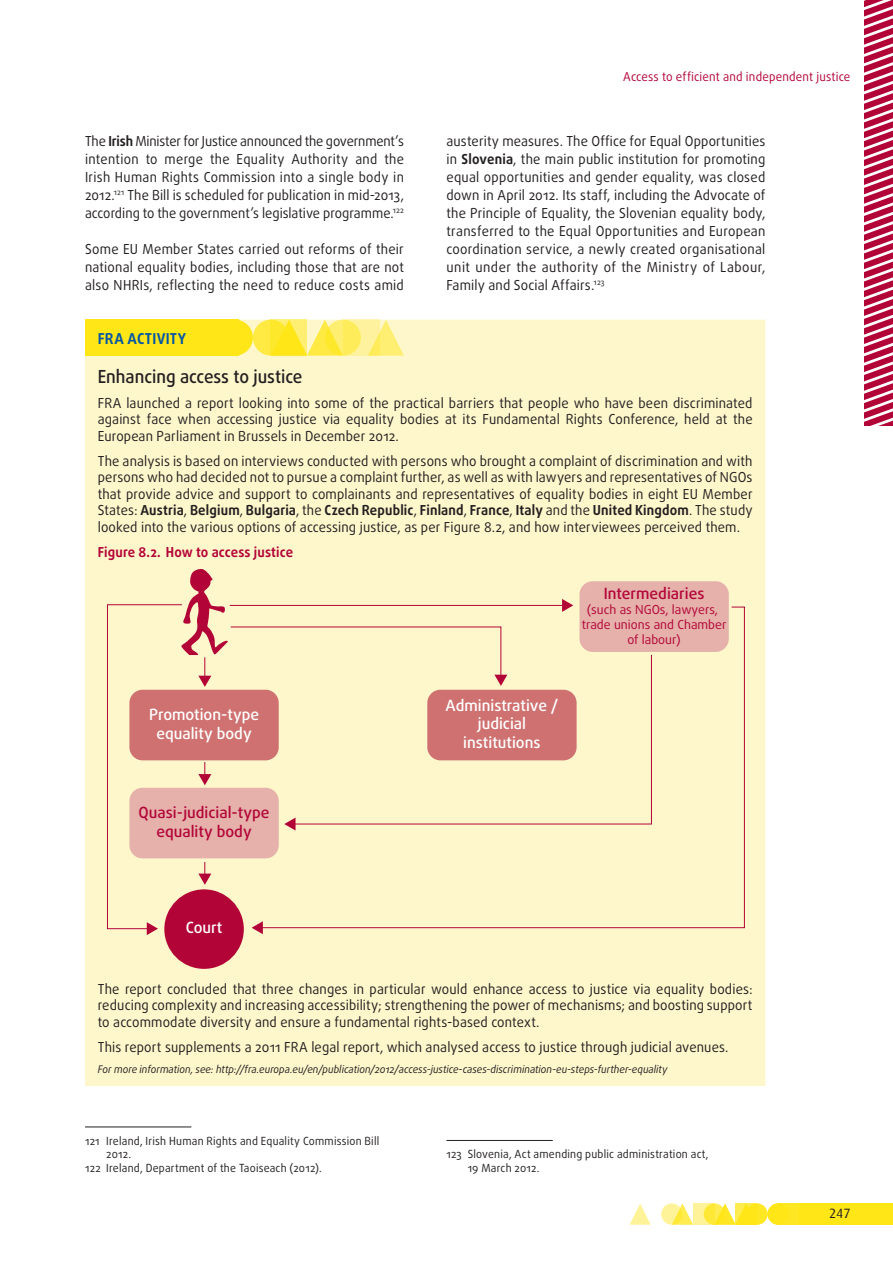
<style>
.page{position:relative;width:893px;height:1263px;background:#fff}
.page>*{position:absolute;margin:0;border:0;box-sizing:border-box;transform-origin:0 0}
.FRA_ACTIVITY_title{font:500 18px "Daxline Pro";color:#231f20;scale:.95 1}
.t1{font:500 15.45px/18.6px "Daxline Pro";color:#fff;text-align:center}
.t2{font:500 15.45px/18.6px "Daxline Pro";color:#b30437;text-align:center}
.t3{font:700 15px "Daxline Pro";letter-spacing:.025em;color:#0155a5;scale:.95 1}
.FRA_ACTIVITY_body{font:13.8px/18px "Daxline Pro";letter-spacing:.01em;color:#231f20;text-align:justify;scale:.95 1}
.body{font:13.8px/18px "Daxline Pro";letter-spacing:.005em;color:#231f20;text-align:justify;scale:.94 1}
.body-2{font:13.8px/18px "Daxline Pro";letter-spacing:.005em;color:#231f20;text-align:justify;scale:.95 1}
.figure_title{font:700 13.8px "Daxline Pro";letter-spacing:.01em;color:#b30437;scale:.95 1}
.t4{font:13.5px "Dax";color:#231f20}
.t5{font:12.45px/14.9px "Daxline Pro";color:#b30437;text-align:center}
.t6{font:12.3px "Daxline Pro";letter-spacing:.015em;color:#b30437;scale:.95 1}
.footnote_caption{font:11.25px/13.5px "Daxline Pro";letter-spacing:.02em;color:#231f20;scale:.95 1}
.FRA_ACTIVITY_more_in{font:italic 10.5px "Daxline Pro";color:#231f20;scale:.95 1}
.s1{font-weight:700}
</style>
<div class="page">
<div style="left:799px;top:1203px;width:94px;height:22px;background:#ffe616"></div>
<div style="left:746px;top:1203px;width:21px;height:22px;background:#ffe724;border-radius:50%"></div>
<div style="left:778px;top:1203px;width:21px;height:22px;background:#ffe724"></div>
<svg style="left:675px;top:1203px;width:18px;height:22px"></svg>
<svg style="left:629px;top:1203px;width:22px;height:22px"></svg>
<div style="left:767px;top:1203px;width:22px;height:22px;background:#ffe616;border-radius:50%"></div>
<svg style="left:718px;top:1203px;width:18px;height:22px"></svg>
<svg style="left:704px;top:1203px;width:21px;height:22px"></svg>
<svg style="left:661px;top:1203px;width:21px;height:22px"></svg>
<svg style="left:736px;top:1203px;width:21px;height:22px"></svg>
<svg style="left:693px;top:1203px;width:21px;height:22px"></svg>
<svg style="left:864px;top:0;width:29px;height:425px"></svg>
<hr style="left:85px;top:1126px;width:106px;height:1px;background:#231f20">
<hr style="left:446px;top:1140px;width:107px;height:1px;background:#231f20">
<div style="left:85px;top:320px;width:680px;height:766px;background:#fef7cc"></div>
<div style="left:253px;top:320px;width:36px;height:36px;background:linear-gradient(to bottom,#feea42,#feea46);border-radius:50%"></div>
<div style="left:85px;top:320px;width:153px;height:36px;background:#ffe616"></div>
<svg style="left:379px;top:320px;width:25px;height:36px"></svg>
<div style="left:217px;top:320px;width:36px;height:36px;background:#ffe616;border-radius:50%"></div>
<svg style="left:307px;top:320px;width:32px;height:36px"></svg>
<svg style="left:325px;top:320px;width:36px;height:36px"></svg>
<svg style="left:271px;top:320px;width:36px;height:36px"></svg>
<svg style="left:343px;top:320px;width:36px;height:36px"></svg>
<div style="left:579px;top:581px;width:150px;height:71px;background:#e5b1aa;border-radius:13px"></div>
<div style="left:164px;top:889px;width:80px;height:80px;background:#b30437;border-radius:50%"></div>
<hr style="left:230px;top:605px;width:334px;height:1px;background:#b30437">
<svg style="left:562px;top:599px;width:11px;height:7px"></svg>
<svg style="left:507px;top:606px;width:238px;height:322px;background:#f7e5c1"></svg>
<svg style="left:107px;top:568px;width:400px;height:367px;background:#f3d7b8"></svg>
<p class="body" style="left:85px;top:132px;width:341px">The <span class="s1">Irish</span> Minister for Justice announced the government’s intention to merge the Equality Authority and the Irish Human Rights Commission into a single body in 2012.<sup>121</sup> The Bill is scheduled for publication in mid-2013, according to the government’s legislative programme.<sup>122</sup></p>
<p class="body-2" style="left:85px;top:240px;width:337px">Some EU Member States carried out reforms of their national equality bodies, including those that are not also NHRIs, reflecting the need to reduce costs amid</p>
<p class="t6" style="left:623px;top:68px;width:241px">Access to efficient and independent justice</p>
<p class="FRA_ACTIVITY_body" style="left:446px;top:132px;width:337px">austerity measures. The Office for Equal Opportunities in <span class="s1">Slovenia</span>, the main public institution for promoting equal opportunities and gender equality, was closed down in April 2012. Its staff, including the Advocate of the Principle of Equality, the Slovenian equality body, transferred to the Equal Opportunities and European coordination service, a newly created organisational unit under the authority of the Ministry of Labour, Family and Social Affairs.<sup>123</sup></p>
<p class="t3" style="left:98px;top:328px;width:94px">FRA ACTIVITY</p>
<p class="FRA_ACTIVITY_title" style="left:98px;top:364px;width:217px">Enhancing access to justice</p>
<p class="FRA_ACTIVITY_body" style="left:98px;top:394px;width:691px;line-height:16.5px">FRA launched a report looking into some of the practical barriers that people who have been discriminated against face when accessing justice via equality bodies at its Fundamental Rights Conference, held at the European Parliament in Brussels in December 2012.</p>
<p class="FRA_ACTIVITY_body" style="left:98px;top:453px;width:691px;line-height:16.5px">The analysis is based on interviews conducted with persons who brought a complaint of discrimination and with persons who had decided not to pursue a complaint further, as well as with lawyers and representatives of NGOs that provide advice and support to complainants and representatives of equality bodies in eight EU Member States: <span class="s1">Austria</span>, <span class="s1">Belgium</span>, <span class="s1">Bulgaria</span>, the <span class="s1">Czech Republic</span>, <span class="s1">Finland</span>, <span class="s1">France</span>, <span class="s1">Italy</span> and the <span class="s1">United Kingdom</span>. The study looked into the various options of accessing justice, as per Figure 8.2, and how interviewees perceived them.</p>
<p class="figure_title" style="left:98px;top:543px;width:207px">Figure 8.2. How to access justice</p>
<p class="t2" style="left:604px;top:584px;width:102px">Intermediaries</p>
<p class="t5" style="left:582px;top:602px;width:146px">(such as NGOs, lawyers, trade unions and Chamber of labour)</p>
<p class="t1" style="left:149px;top:705px;width:112px">Promotion-type equality body</p>
<p class="t2" style="left:139px;top:803px;width:132px">Quasi-judicial-type equality body</p>
<p class="t1" style="left:186px;top:918px;width:38px">Court</p>
<p class="t1" style="left:445px;top:696px;width:114px">Administrative / judicial institutions</p>
<p class="FRA_ACTIVITY_body" style="left:98px;top:981px;width:691px;line-height:16.5px">The report concluded that three changes in particular would enhance access to justice via equality bodies: reducing complexity and increasing accessibility; strengthening the power of mechanisms; and boosting support to accommodate diversity and ensure a fundamental rights‑based context.</p>
<p class="FRA_ACTIVITY_body" style="left:98px;top:1038px;width:665px">This report supplements a 2011 FRA legal report, which analysed access to justice through judicial avenues.</p>
<p class="FRA_ACTIVITY_more_in" style="left:98px;top:1062px;width:601px">For more information, see: http://fra.europa.eu/en/publication/2012/access‑justice‑cases‑discrimination‑eu‑steps‑further‑equality</p>
<p class="footnote_caption" style="left:106px;top:1134px;width:289px;text-indent:-21px">121 Ireland, Irish Human Rights and Equality Commission Bill<br>2012.</p>
<p class="footnote_caption" style="left:85px;top:1161px;width:251px">122 Ireland, Department of the Taoiseach (2012).</p>
<p class="footnote_caption" style="left:468px;top:1147px;width:255px;text-indent:-21px">123 Slovenia, Act amending public administration act,<br>19 March 2012.</p>
<p class="t4" style="left:829px;top:1206px;width:23px">247</p>
<p class="t4" style="left:829px;top:1210px;width:23px">247</p>
</div>
